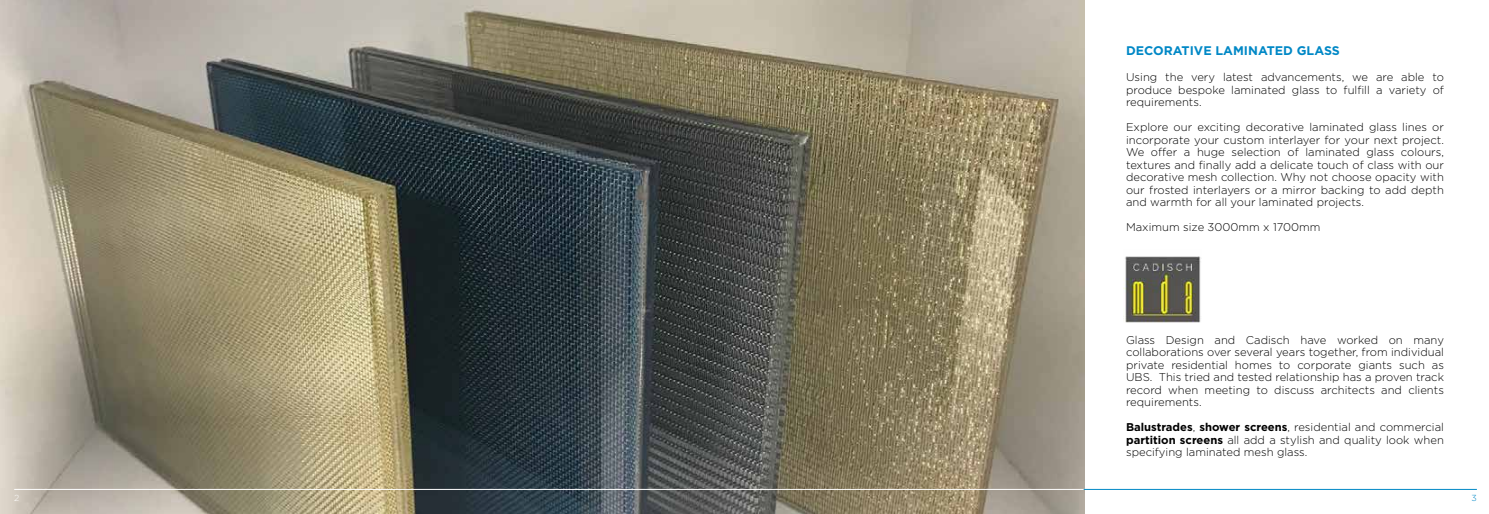
<style>
.page{position:relative;width:1489px;height:514px;background:#fff}
.page>*{position:absolute;margin:0;border:0;box-sizing:border-box;transform-origin:0 0}
.t1{font:700 12.5px "Gotham";color:#0088c6}
.t2{font:300 11.25px/12.5px "Gotham";color:#000;text-align:justify}
.t3{font:300 8.75px "Gotham";color:#fff}
.t4{font:300 8.75px "Gotham";color:#0088c6}
.s1{font-weight:700}
</style>
<div class="page">
<img style="left:0;top:0;width:1084px;height:514px">
<hr style="left:14px;top:489px;width:1073px;height:1px;background:#fff">
<hr style="left:1083px;top:489px;width:393px;height:1px;background:#0088c6">
<img style="left:1123px;top:256px;width:78px;height:66px">
<p class="t1" style="left:1125px;top:43px;width:215px">DECORATIVE LAMINATED GLASS</p>
<p class="t2" style="left:1125px;top:71px;width:319px">Using the very latest advancements, we are able to produce bespoke laminated glass to fulfill a variety of requirements.</p>
<p class="t2" style="left:1125px;top:121px;width:319px">Explore our exciting decorative laminated glass lines or incorporate your custom interlayer for your next project.<br>We offer a huge selection of laminated glass colours, textures and finally add a delicate touch of class with our decorative mesh collection. Why not choose opacity with our frosted interlayers or a mirror backing to add depth and warmth for all your laminated projects.</p>
<p class="t2" style="left:1125px;top:221px;width:196px">Maximum size 3000mm x 1700mm</p>
<p class="t2" style="left:1125px;top:333px;width:319px">Glass Design and Cadisch have worked on many collaborations over several years together, from individual private residential homes to corporate giants such as UBS. This tried and tested relationship has a proven track record when meeting to discuss architects and clients requirements.</p>
<p class="t2" style="left:1125px;top:421px;width:319px"><span class="s1">Balustrades</span>, <span class="s1">shower screens</span>, residential and commercial <span class="s1">partition screens</span> all add a stylish and quality look when specifying laminated mesh glass.</p>
<p class="t3" style="left:14px;top:493px;width:7px">2</p>
<p class="t4" style="left:1471px;top:493px;width:7px">3</p>
</div>
